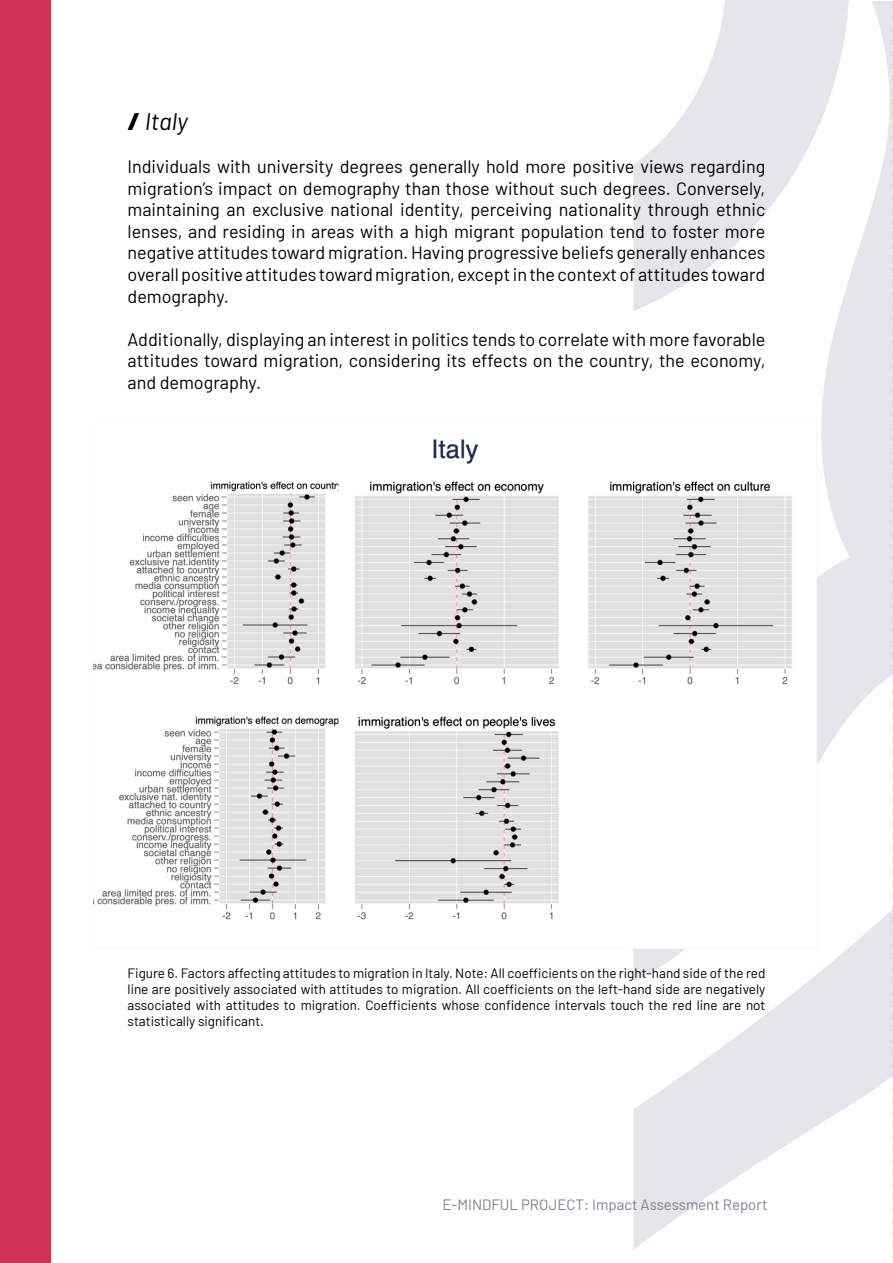
<style>
.page{position:relative;width:893px;height:1263px;background:#fff}
.page>*{position:absolute;margin:0;border:0;box-sizing:border-box;transform-origin:0 0}
.t1{font:italic 24px "Barlow";color:#000}
.t2{font:18px/21.6px "Barlow";color:#000;text-align:justify}
.t3{font:15px "Barlow";color:#7e818f}
.t4{font:13.5px/16.2px "Barlow";color:#000;text-align:justify}
.s1{font-weight:900;font-style:normal}
</style>
<div class="page">
<div style="left:0;top:0;width:51px;height:1263px;background:#ce3255"></div>
<svg style="left:633px;top:576px;width:260px;height:673px"></svg>
<svg style="left:819px;top:1px;width:74px;height:671px;fill:#e5e6e9"></svg>
<svg style="left:633px;top:0;width:216px;height:311px;fill:#e5e6e9"></svg>
<img style="left:94px;top:423px;width:723px;height:525px">
<p class="t1" style="left:128px;top:104px;width:62px"><span class="s1">/</span> Italy</p>
<p class="t2" style="left:128px;top:154px;width:639px">Individuals with university degrees generally hold more positive views regarding migration’s impact on demography than those without such degrees. Conversely, maintaining an exclusive national identity, perceiving nationality through ethnic lenses, and residing in areas with a high migrant population tend to foster more negative attitudes toward migration. Having progressive beliefs generally enhances overall positive attitudes toward migration, except in the context of attitudes toward demography.</p>
<p class="t2" style="left:128px;top:327px;width:639px">Additionally, displaying an interest in politics tends to correlate with more favorable attitudes toward migration, considering its effects on the country, the economy, and demography.</p>
<p class="t4" style="left:128px;top:964px;width:639px">Figure 6. Factors affecting attitudes to migration in Italy. Note: All coefficients on the right-hand side of the red line are positively associated with attitudes to migration. All coefficients on the left-hand side are negatively associated with attitudes to migration. Coefficients whose confidence intervals touch the red line are not statistically significant.</p>
<p class="t3" style="left:443px;top:1194px;width:326px">E-MINDFUL PROJECT: Impact Assessment Report</p>
</div>
